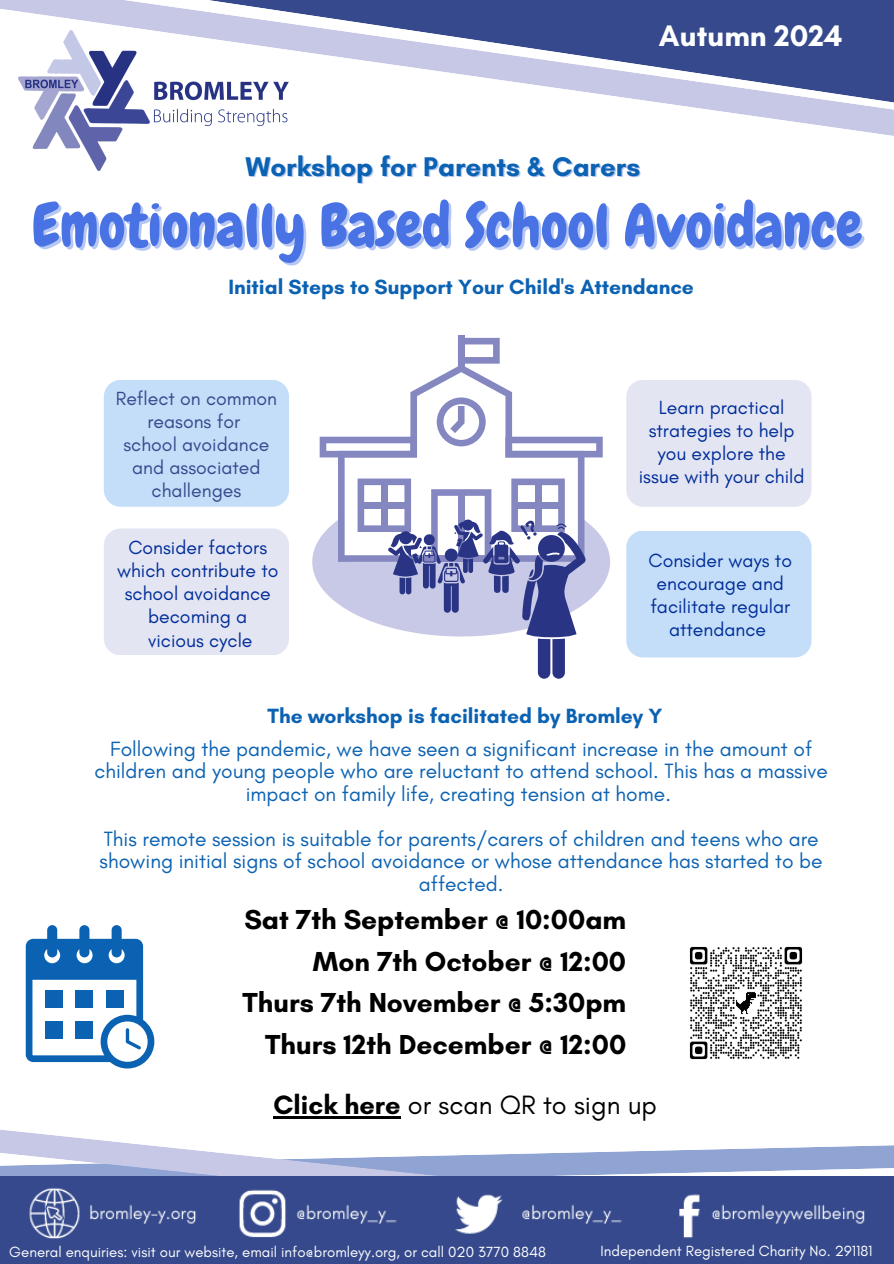
<style>
.page{position:relative;width:894px;height:1264px;background:#fff}
.page>*{position:absolute;margin:0;border:0;box-sizing:border-box;transform-origin:0 0}
.t1{font:59.4px "Chewy";color:#4973e4}
.t2{font:700 30.3px "Glacial Indifference";color:#fff}
.t3{font:700 27.9px/41.7px "Glacial Indifference";color:#000;text-align:right}
.t4{font:700 27.45px "Glacial Indifference";color:#0c62b2}
.t5{font:27px "Glacial Indifference";color:#000}
.t6{font:21px/22.5px "Glacial Indifference";color:#0c62b2;text-align:center}
.t7{font:700 21px "Glacial Indifference";color:#0c62b2}
.t8{font:19.35px/23.1px "Glacial Indifference";color:#002d99;text-align:center}
.t9{font:19.35px/23.1px "Glacial Indifference";color:#35498c;text-align:center}
.t10{font:15px "Glacial Indifference";color:#fff}
.s1{font-weight:700}
</style>
<div class="page">
<svg style="left:0;top:0;width:893px;height:136px"></svg>
<svg style="left:198px;top:0;width:695px;height:117px"></svg>
<img style="left:19px;top:30px;width:270px;height:140px">
<div style="left:104px;top:380px;width:185px;height:127px;background:#c4def9;border-radius:17px"></div>
<div style="left:104px;top:528px;width:185px;height:127px;background:#e4e5f3;border-radius:17px"></div>
<svg style="left:26px;top:925px;width:128px;height:143px"></svg>
<div style="left:626px;top:380px;width:185px;height:127px;background:#e4e5f3;border-radius:17px"></div>
<div style="left:626px;top:530px;width:185px;height:127px;background:#c4def9;border-radius:17px"></div>
<svg style="left:338px;top:364px;width:246px;height:114px"></svg>
<svg style="left:505px;top:436px;width:97px;height:21px"></svg>
<svg style="left:319px;top:436px;width:98px;height:21px"></svg>
<div style="left:458px;top:335px;width:6px;height:33px;background:#8487c0"></div>
<svg style="left:464px;top:338px;width:35px;height:25px"></svg>
<svg style="left:436px;top:397px;width:49px;height:49px"></svg>
<svg style="left:312px;top:478px;width:298px;height:200px"></svg>
<svg style="left:766px;top:1145px;width:127px;height:24px;background:#9eafd9"></svg>
<svg style="left:0;top:1117px;width:766px;height:59px"></svg>
<div style="left:0;top:1176px;width:893px;height:87px;background:#35498c"></div>
<img style="left:18px;top:1159px;width:862px;height:80px">
<img style="left:689px;top:946px;width:114px;height:114px">
<hr style="left:273px;top:1115px;width:127px;height:3px;background:#000">
<p class="t2" style="left:658px;top:17px;width:185px">Autumn 2024</p>
<p class="t4" style="left:245px;top:150px;width:396px">Workshop for Parents &amp; Carers</p>
<p class="t1" style="left:32px;top:188px;width:831px">Emotionally Based School Avoidance</p>
<p class="t7" style="left:228px;top:274px;width:467px">Initial Steps to Support Your Child's Attendance</p>
<h5 class="t9" style="left:116px;top:387px;width:163px">Reflect on common reasons for<br>school avoidance and associated challenges</h5>
<h5 class="t8" style="left:117px;top:536px;width:163px">Consider factors which contribute to school avoidance becoming a<br>vicious cycle</h5>
<p class="t8" style="left:638px;top:396px;width:167px">Learn practical strategies to help you explore the issue with your child</p>
<p class="t8" style="left:648px;top:548px;width:145px">Consider ways to encourage and facilitate regular attendance</p>
<h4 class="t7" style="left:267px;top:703px;width:396px">The workshop is facilitated by Bromley Y</h4>
<h5 class="t6" style="left:94px;top:737px;width:734px">Following the pandemic, we have seen a significant increase in the amount of children and young people who are reluctant to attend school. This has a massive impact on family life, creating tension at home.</h5>
<h5 class="t6" style="left:100px;top:827px;width:724px">This remote session is suitable for parents/carers of children and teens who are showing initial signs of school avoidance or whose attendance has started to be affected.</h5>
<h5 class="t3" style="left:242px;top:898px;width:385px">Sat 7th September @ 10:00am<br>Mon 7th October @ 12:00<br>Thurs 7th November @ 5:30pm<br>Thurs 12th December @ 12:00</h5>
<h2 class="t5" style="left:273px;top:1088px;width:385px"><span class="s1">Click here</span> or scan QR to sign up</h2>
<h2 class="t10" style="left:9px;top:1242px;width:538px">General enquiries: visit our website, email info@bromleyy.org, or call 020 3770 8848</h2>
<h1 class="t10" style="left:600px;top:1242px;width:273px">Independent Registered Charity No. 291181</h1>
</div>
